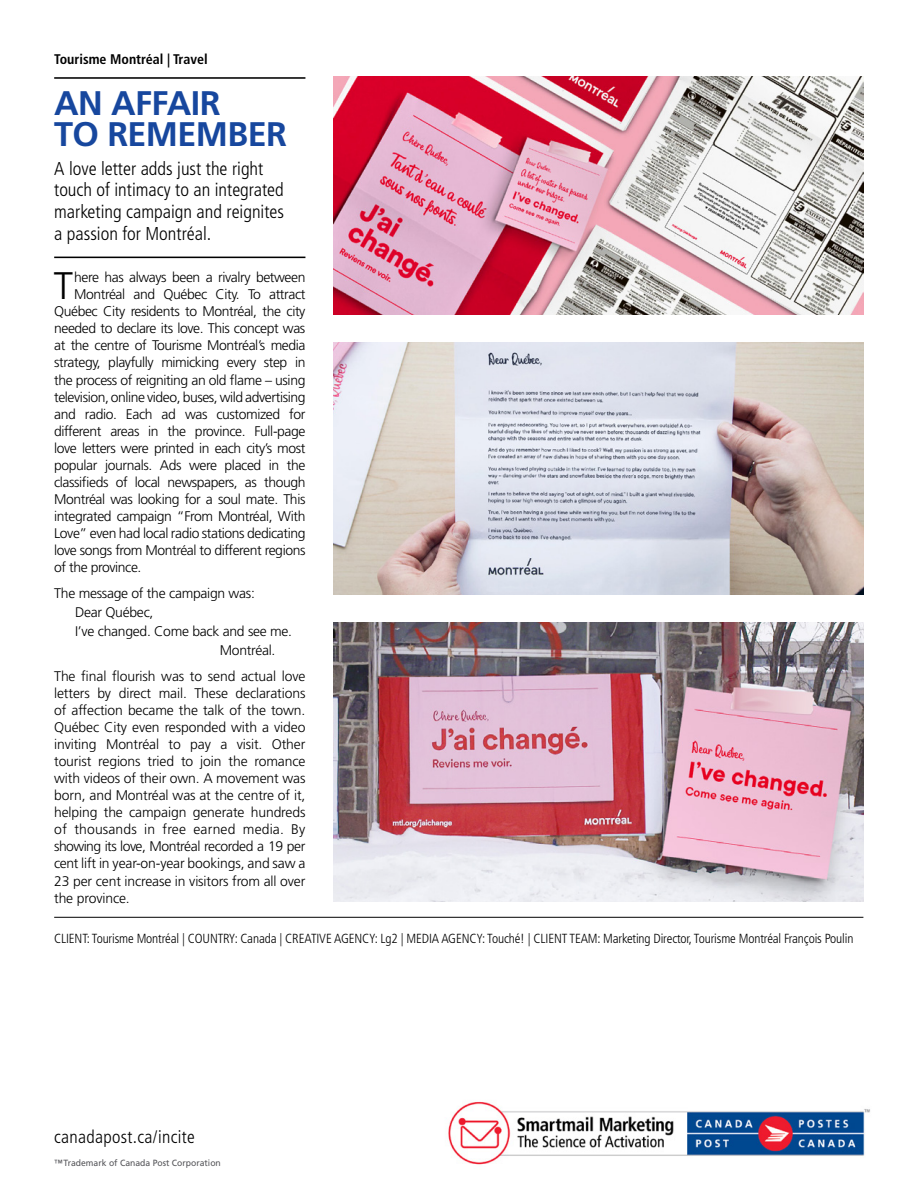
<style>
.page{position:relative;width:918px;height:1188px;background:#fff}
.page>*{position:absolute;margin:0;border:0;box-sizing:border-box;transform-origin:0 0}
.First_Paragraph_DROP{font:300 38.4px "Frutiger LT Std";color:#000}
.Case_Study_Headline{font:700 34.05px/31px "Frutiger";letter-spacing:-.02em;color:#17479e}
.Case_Study_Subhead{font:300 condensed 18.6px/21.8px "Frutiger LT Std";color:#000}
.t1{font:300 condensed 18px "Frutiger LT Std";letter-spacing:.02em;color:#000}
.First_Paragraph_DROP-2{font:300 13.95px "Frutiger LT Std";letter-spacing:-.03em;color:#000}
.Case_Study_Body_Text{font:300 13.95px/17.1px "Frutiger LT Std";letter-spacing:-.02em;color:#000;text-align:justify}
.Case_Study_Title{font:700 condensed 13.95px "Frutiger LT Std";color:#000}
.Case_Study_Credits{font:300 condensed 13.2px "Frutiger LT Std";letter-spacing:-.01em;color:#000}
.t2{font:9px "Frutiger LT Std";color:#56565a;scale:.96 1}
</style>
<div class="page">
<hr style="left:54px;top:257px;width:251px;height:1px;background:#000">
<hr style="left:54px;top:77px;width:251px;height:2px;background:#000">
<hr style="left:54px;top:917px;width:809px;height:1px;background:#000">
<img style="left:333px;top:76px;width:531px;height:238px">
<img style="left:333px;top:342px;width:531px;height:252px">
<img style="left:333px;top:622px;width:531px;height:280px">
<img style="left:448px;top:1101px;width:422px;height:64px">
<p class="Case_Study_Title" style="left:54px;top:51px;width:155px">Tourisme Montréal | Travel</p>
<h1 class="Case_Study_Headline" style="left:54px;top:87px;width:234px">AN AFFAIR<br>TO REMEMBER</h1>
<h2 class="Case_Study_Subhead" style="left:54px;top:158px;width:231px">A love letter adds just the right touch of intimacy to an integrated marketing campaign and reignites a passion for Montréal.</h2>
<p class="First_Paragraph_DROP" style="left:54px;top:264px;width:21px">T</p>
<p class="First_Paragraph_DROP-2" style="left:74px;top:269px;width:233px">here has always been a rivalry between</p>
<p class="First_Paragraph_DROP-2" style="left:74px;top:287px;width:233px">Montréal and Québec City. To attract</p>
<p class="First_Paragraph_DROP-2" style="left:54px;top:304px;width:253px">Québec City residents to Montréal, the city</p>
<p class="First_Paragraph_DROP-2" style="left:54px;top:321px;width:253px">needed to declare its love. This concept was</p>
<p class="First_Paragraph_DROP-2" style="left:54px;top:338px;width:253px">at the centre of Tourisme Montréal’s media</p>
<p class="First_Paragraph_DROP-2" style="left:54px;top:355px;width:253px">strategy, playfully mimicking every step in</p>
<p class="First_Paragraph_DROP-2" style="left:54px;top:372px;width:253px">the process of reigniting an old flame – using</p>
<p class="First_Paragraph_DROP-2" style="left:54px;top:389px;width:253px">television, online video, buses, wild advertising</p>
<p class="First_Paragraph_DROP-2" style="left:54px;top:406px;width:253px">and radio. Each ad was customized for</p>
<p class="First_Paragraph_DROP-2" style="left:54px;top:423px;width:253px">different areas in the province. Full-page</p>
<p class="First_Paragraph_DROP-2" style="left:54px;top:440px;width:253px">love letters were printed in each city’s most</p>
<p class="First_Paragraph_DROP-2" style="left:54px;top:457px;width:253px">popular journals. Ads were placed in the</p>
<p class="First_Paragraph_DROP-2" style="left:54px;top:474px;width:253px">classifieds of local newspapers, as though</p>
<p class="First_Paragraph_DROP-2" style="left:54px;top:491px;width:253px">Montréal was looking for a soul mate. This</p>
<p class="First_Paragraph_DROP-2" style="left:54px;top:508px;width:253px">integrated campaign “From Montréal, With</p>
<p class="First_Paragraph_DROP-2" style="left:54px;top:525px;width:253px">Love” even had local radio stations dedicating</p>
<p class="First_Paragraph_DROP-2" style="left:54px;top:542px;width:253px">love songs from Montréal to different regions</p>
<p class="First_Paragraph_DROP-2" style="left:54px;top:559px;width:89px">of the province.</p>
<p class="Case_Study_Body_Text" style="left:54px;top:584px;width:202px">The message of the campaign was:</p>
<p class="Case_Study_Body_Text" style="left:75px;top:604px;width:80px">Dear Québec,</p>
<p class="Case_Study_Body_Text" style="left:75px;top:623px;width:219px">I’ve changed. Come back and see me.</p>
<p class="Case_Study_Body_Text" style="left:220px;top:642px;width:57px">Montréal.</p>
<p class="Case_Study_Body_Text" style="left:54px;top:668px;width:253px">The final flourish was to send actual love letters by direct mail. These declarations of affection became the talk of the town.<br>Québec City even responded with a video inviting Montréal to pay a visit. Other tourist regions tried to join the romance with videos of their own. A movement was born, and Montréal was at the centre of it, helping the campaign generate hundreds of thousands in free earned media. By showing its love, Montréal recorded a 19 per cent lift in year-on-year bookings, and saw a 23 per cent increase in visitors from all over the province.</p>
<p class="Case_Study_Credits" style="left:54px;top:931px;width:801px">CLIENT: Tourisme Montréal | COUNTRY: Canada | CREATIVE AGENCY: Lg2 | MEDIA AGENCY: Touché! | CLIENT TEAM: Marketing Director, Tourisme Montréal François Poulin</p>
<p class="t1" style="left:54px;top:1126px;width:142px">canadapost.ca/incite</p>
<p class="t2" style="left:54px;top:1158px;width:175px">™ Trademark of Canada Post Corporation</p>
</div>
